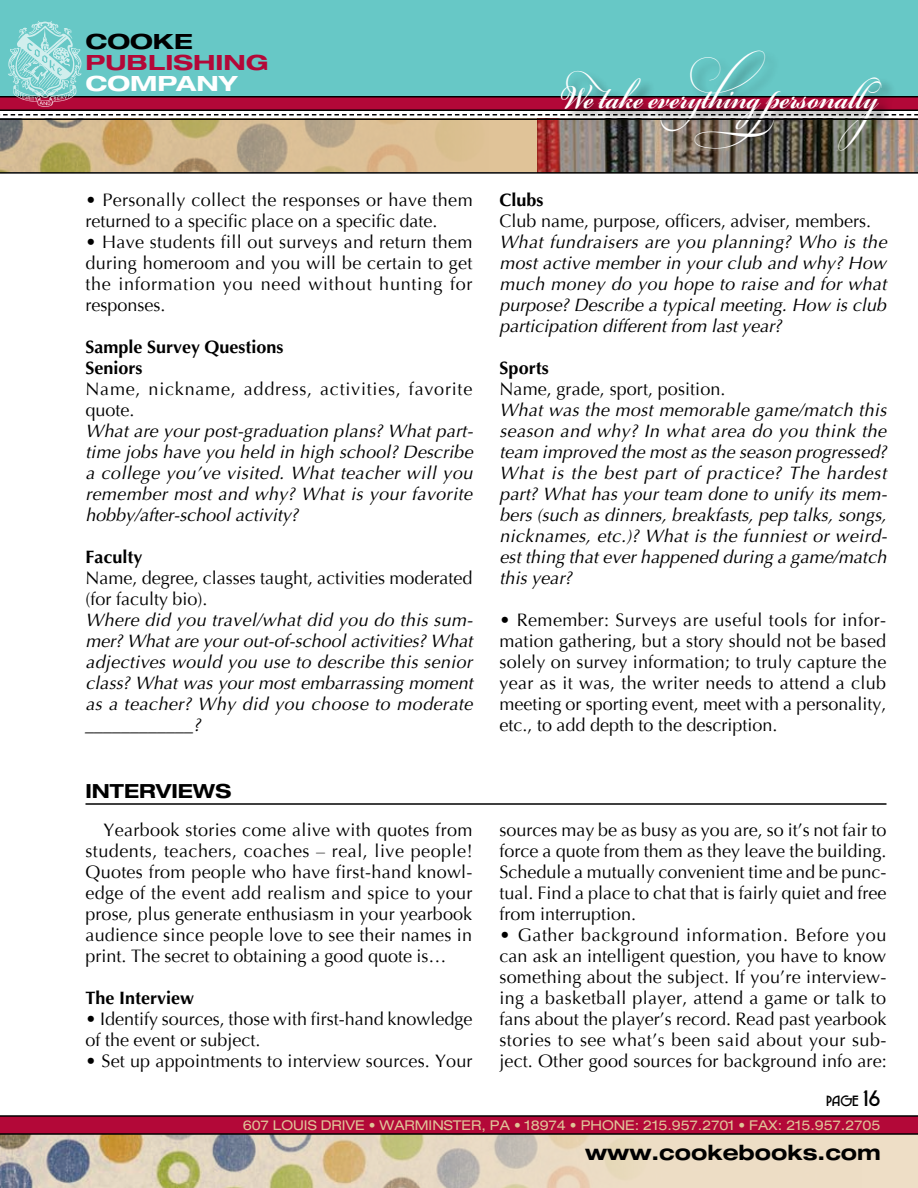
<style>
.page{position:relative;width:918px;height:1188px;background:#fff}
.page>*{position:absolute;margin:0;border:0;box-sizing:border-box;transform-origin:0 0}
.t1{font:700 52.5px "Bickham Script Pro";color:#fff;scale:.7 1}
.t2{font:700 expanded 21px "Helvetica Neue";color:#000}
.t3{font:700 expanded 21px "Helvetica Neue";color:#b30838;scale:1.15 1}
.t4{font:700 expanded 21px "Helvetica Neue";color:#fff;scale:1.15 1}
.t5{font:700 expanded 21px "Helvetica Neue";color:#000;scale:1.15 1}
.t6{font:700 expanded 19.5px "Helvetica Neue";color:#000}
.t7{font:18px/21px "Optima";color:#000;text-align:justify}
.t8{font:italic 18px/21px "Optima";letter-spacing:.005em;color:#000;text-align:justify}
.t9{font:18px/21px "Optima";letter-spacing:.02em;color:#000}
.t10{font:700 18px/21px "Optima";color:#000}
.t11{font:18px/21px "Optima";letter-spacing:.045em;color:#000}
.t12{font:700 15px "New Garden";color:#000}
.t13{font:expanded 13.5px "Helvetica Neue";color:#e0c398}
.s1{font-size:22.5px}
</style>
<div class="page">
<div style="left:0;top:1134px;width:918px;height:54px;background:#eedec6"></div>
<img style="left:0;top:1135px;width:627px;height:53px">
<div style="left:0;top:0;width:918px;height:96px;background:#67c8c6"></div>
<img style="left:538px;top:120px;width:380px;height:52px">
<svg style="left:0;top:96px;width:918px;height:20px"></svg>
<svg style="left:0;top:1115px;width:918px;height:20px;background:#990c33"></svg>
<div style="left:560px;top:49px;width:336px;height:116px;background:#000;opacity:.5"></div>
<svg style="left:0;top:120px;width:538px;height:52px;background:#cdb488"></svg>
<hr style="left:0;top:118px;width:918px;height:2px;background:#000">
<hr style="left:0;top:172px;width:918px;height:2px;background:#000">
<img style="left:29px;top:21px;width:32px;height:14px">
<hr style="left:86px;top:803px;width:800px;height:2px;background:#000">
<p class="t5" style="left:86px;top:28px;width:95px">COOKE</p>
<p class="t3" style="left:86px;top:49px;width:161px">PUBLISHING</p>
<p class="t4" style="left:86px;top:70px;width:134px">COMPANY</p>
<p class="t9" style="left:86px;top:189px;width:389px">• Personally collect the responses or have them returned to a specific place on a specific date.</p>
<p class="t7" style="left:86px;top:231px;width:388px">• Have students fill out surveys and return them during homeroom and you will be certain to get the information you need without hunting for responses.</p>
<p class="t10" style="left:86px;top:336px;width:200px">Sample Survey Questions<br>Seniors</p>
<p class="t11" style="left:86px;top:378px;width:388px">Name, nickname, address, activities, favorite quote.</p>
<p class="t8" style="left:86px;top:420px;width:389px">What are your post-graduation plans? What part&shy;time jobs have you held in high school? Describe a college you’ve visited. What teacher will you remember most and why? What is your favorite hobby/after-school activity?</p>
<p class="t10" style="left:86px;top:546px;width:59px">Faculty</p>
<p class="t7" style="left:86px;top:567px;width:388px">Name, degree, classes taught, activities moderated (for faculty bio).</p>
<p class="t8" style="left:86px;top:609px;width:389px">Where did you travel/what did you do this sum&shy;mer? What are your out-of-school activities? What adjectives would you use to describe this senior class? What was your most embarrassing moment as a teacher? Why did you choose to moderate ____________?</p>
<p class="t6" style="left:86px;top:779px;width:53px">intervie</p>
<p class="t6" style="left:193px;top:779px;width:38px">ws</p>
<p class="t7" style="left:86px;top:819px;width:389px;text-indent:18px">Yearbook stories come alive with quotes from students, teachers, coaches – real, live people!<br>Quotes from people who have first-hand knowl&shy;edge of the event add realism and spice to your prose, plus generate enthusiasm in your yearbook audience since people love to see their names in print. The secret to obtaining a good quote is…</p>
<p class="t10" style="left:86px;top:987px;width:110px">The Interview</p>
<p class="t7" style="left:86px;top:1008px;width:388px">• Identify sources, those with first-hand knowledge of the event or subject.</p>
<p class="t7" style="left:86px;top:1050px;width:388px">• Set up appointments to interview sources. Your</p>
<h1 class="t1" style="left:560px;top:59px;width:457px">We take everything personally</h1>
<p class="t10" style="left:500px;top:189px;width:46px">Clubs</p>
<p class="t7" style="left:500px;top:210px;width:373px">Club name, purpose, officers, adviser, members.</p>
<p class="t8" style="left:500px;top:231px;width:389px">What fundraisers are you planning? Who is the most active member in your club and why? How much money do you hope to raise and for what purpose? Describe a typical meeting. How is club participation different from last year?</p>
<p class="t10" style="left:500px;top:357px;width:51px">Sports</p>
<p class="t7" style="left:500px;top:378px;width:228px">Name, grade, sport, position.</p>
<p class="t8" style="left:500px;top:399px;width:389px">What was the most memorable game/match this season and why? In what area do you think the team improved the most as the season progressed?<br>What is the best part of practice? The hardest part? What has your team done to unify its mem&shy;bers (such as dinners, breakfasts, pep talks, songs, nicknames, etc.)? What is the funniest or weird&shy;est thing that ever happened during a game/match this year?</p>
<p class="t7" style="left:500px;top:609px;width:388px">• Remember: Surveys are useful tools for infor&shy;mation gathering, but a story should not be based solely on survey information; to truly capture the year as it was, the writer needs to attend a club meeting or sporting event, meet with a personality, etc., to add depth to the description.</p>
<p class="t7" style="left:500px;top:819px;width:389px">sources may be as busy as you are, so it’s not fair to force a quote from them as they leave the building.<br>Schedule a mutually convenient time and be punc&shy;tual. Find a place to chat that is fairly quiet and free from interruption.</p>
<p class="t7" style="left:500px;top:924px;width:389px">• Gather background information. Before you can ask an intelligent question, you have to know something about the subject. If you’re interview&shy;ing a basketball player, attend a game or talk to fans about the player’s record. Read past yearbook stories to see what’s been said about your sub&shy;ject. Other good sources for background info are:</p>
<p class="t12" style="left:826px;top:1092px;width:56px">PAGE <span class="s1">16</span></p>
<p class="t13" style="left:243px;top:1117px;width:639px">607 LOUIS DRIVE • WARMINSTER, PA • 18974 • PHONE: 215.957.2701 • FAX: 215.957.2705</p>
<p class="t2" style="left:585px;top:1139px;width:297px">www.cookebooks.com</p>
</div>
